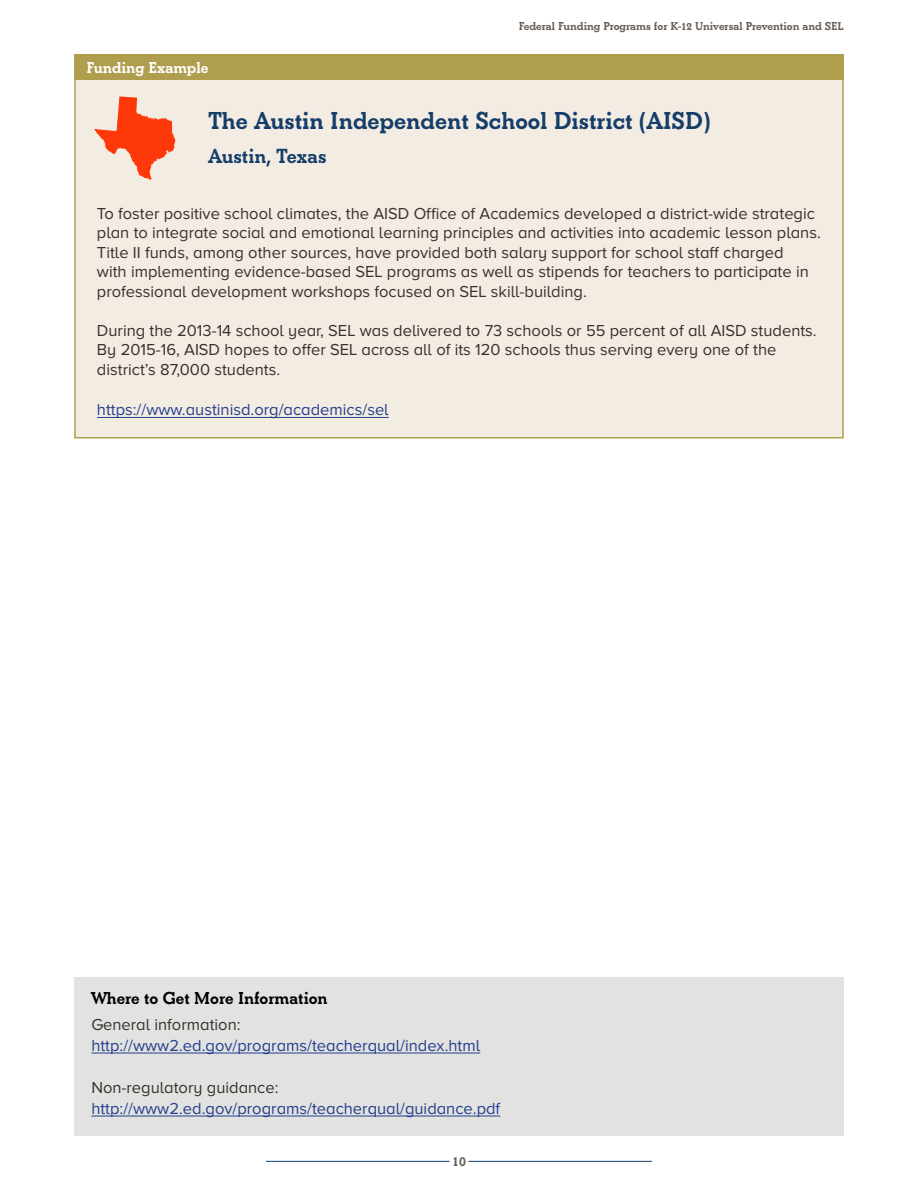
<style>
.page{position:relative;width:918px;height:1188px;background:#fff}
.page>*{position:absolute;margin:0;border:0;box-sizing:border-box;transform-origin:0 0}
.t1{font:700 25.5px "Beton EF";color:#143d69}
.t2{font:700 21.3px "Beton EF";color:#143d69}
.t3{font:700 18px "Beton EF";color:#000}
.t4{font:16.5px/19.5px "Proxima Nova A";color:#37312f}
.t5{font:16.5px "Proxima Nova A";color:#253f8e}
.t6{font:700 16.5px "Beton EF";color:#fff}
.t7{font:700 15px "Beton EF";color:#665c53}
.t8{font:700 12px "Beton EF";color:#665c53}
</style>
<div class="page">
<hr style="left:468px;top:1161px;width:184px;height:1px;background:#133e68">
<hr style="left:266px;top:1161px;width:184px;height:1px;background:#133e68">
<div style="left:74px;top:977px;width:770px;height:158px;background:#e2e2e1"></div>
<hr style="left:91px;top:1053px;width:389px;height:1px;background:#253f8e">
<hr style="left:91px;top:1116px;width:409px;height:1px;background:#253f8e">
<div style="left:74px;top:63px;width:770px;height:375px;background:#f3ece2;border:2px solid #b09e4f"></div>
<div style="left:74px;top:54px;width:770px;height:25px;background:#b09e4f"></div>
<svg style="left:94px;top:96px;width:81px;height:84px"></svg>
<hr style="left:97px;top:417px;width:292px;height:1px;background:#253f8e">
<p class="t6" style="left:86px;top:57px;width:124px">Funding Example</p>
<p class="t8" style="left:519px;top:19px;width:327px">Federal Funding Programs for K-12 Universal Prevention and SEL</p>
<p class="t1" style="left:208px;top:105px;width:504px">The Austin Independent School District (AISD)</p>
<p class="t2" style="left:208px;top:143px;width:120px">Austin, Texas</p>
<p class="t4" style="left:97px;top:203px;width:725px">To foster positive school climates, the AISD Office of Academics developed a district-wide strategic plan to integrate social and emotional learning principles and activities into academic lesson plans.<br>Title II funds, among other sources, have provided both salary support for school staff charged<br>with implementing evidence-based SEL programs as well as stipends for teachers to participate in professional development workshops focused on SEL skill-building.</p>
<p class="t4" style="left:97px;top:320px;width:721px">During the 2013-14 school year, SEL was delivered to 73 schools or 55 percent of all AISD students.<br>By 2015-16, AISD hopes to offer SEL across all of its 120 schools thus serving every one of the district’s 87,000 students.</p>
<p class="t5" style="left:97px;top:401px;width:293px">https://www.austinisd.org/academics/sel</p>
<p class="t3" style="left:91px;top:987px;width:238px">Where to Get More Information</p>
<p class="t4" style="left:91px;top:1014px;width:151px">General information:</p>
<p class="t5" style="left:91px;top:1036px;width:390px">http://www2.ed.gov/programs/teacherqual/index.html</p>
<p class="t4" style="left:91px;top:1077px;width:189px">Non-regulatory guidance:</p>
<p class="t5" style="left:91px;top:1099px;width:410px">http://www2.ed.gov/programs/teacherqual/guidance.pdf</p>
<p class="t7" style="left:452px;top:1152px;width:15px">10</p>
</div>
